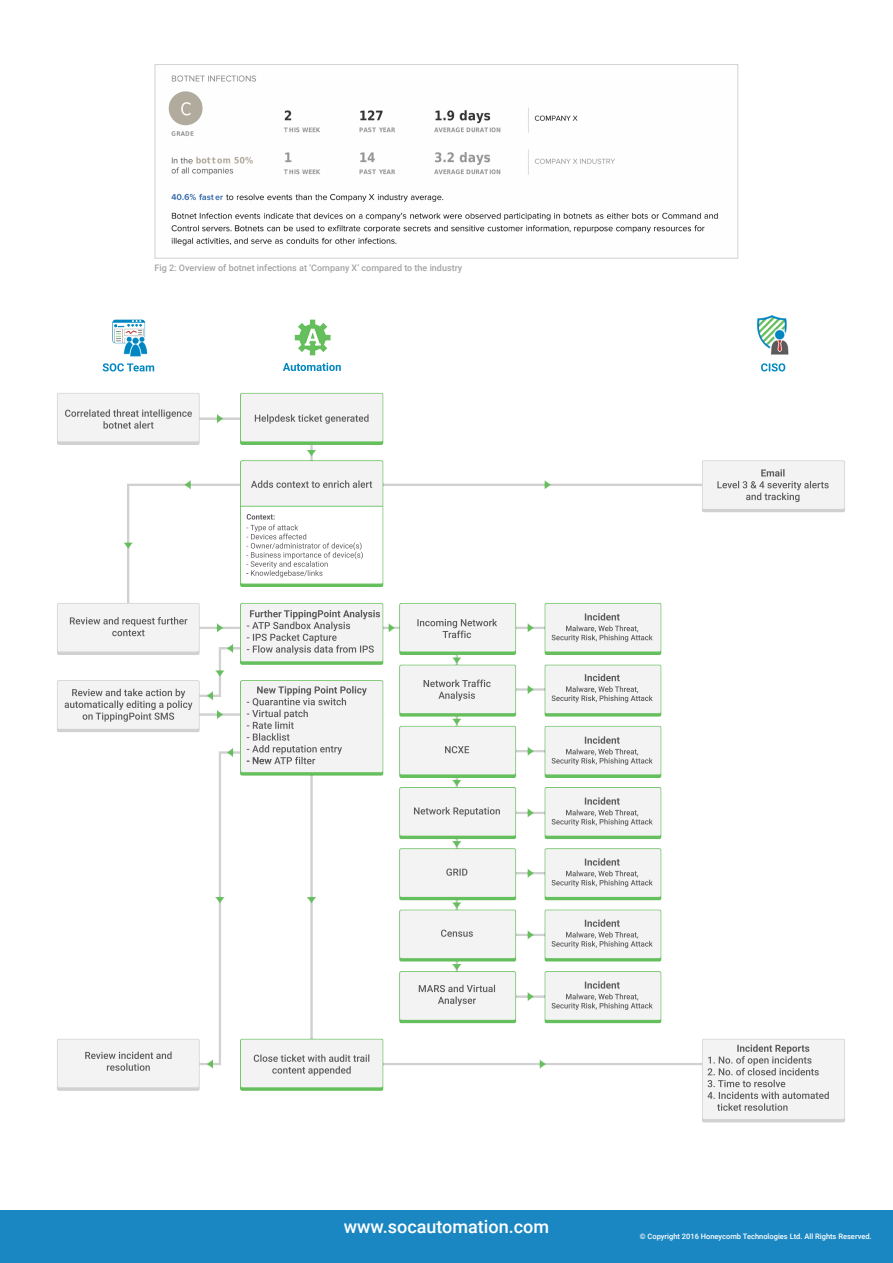
<style>
.page{position:relative;width:893px;height:1263px;background:#fff}
.page>*{position:absolute;margin:0;border:0;box-sizing:border-box;transform-origin:0 0}
.t1{font:500 18px "Roboto";color:#fff}
.t2{font:500 9px "Roboto";color:#a4a3a3}
.t3{font:500 7.5px "Roboto";color:#fff}
</style>
<div class="page">
<div style="left:0;top:1210px;width:893px;height:53px;background:#1b87c2"></div>
<img style="left:57px;top:315px;width:788px;height:808px">
<img style="left:168px;top:75px;width:550px;height:171px">
<div style="left:155px;top:64px;width:583px;height:195px;border:1px solid #d4d3d2"></div>
<p class="t2" style="left:155px;top:261px;width:309px">Fig 2: Overview of botnet infections at ‘Company X’ compared to the industry</p>
<h1 class="t1" style="left:344px;top:1214px;width:207px">www.socautomation.com</h1>
<p class="t3" style="left:640px;top:1230px;width:233px">© Copyright 2016 Honeycomb Technologies Ltd. All Rights Reserved.</p>
</div>
